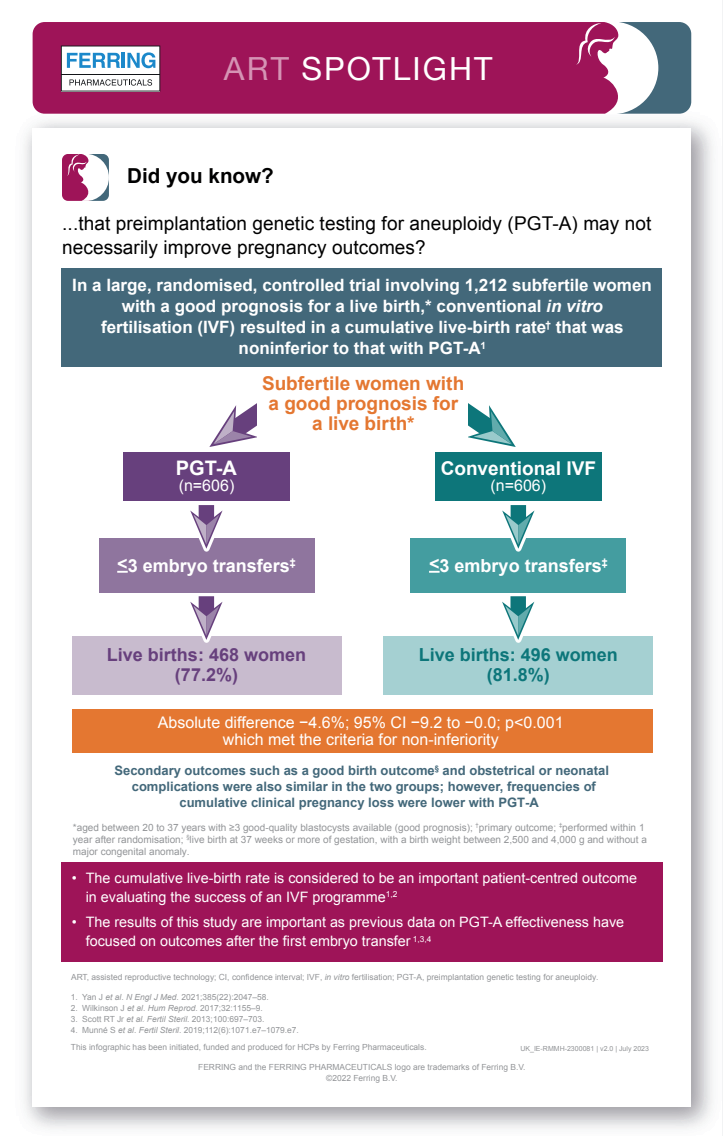
<style>
.page{position:relative;width:723px;height:1136px;background:#fff}
.page>*{position:absolute;margin:0;border:0;box-sizing:border-box;transform-origin:0 0}
.t1{font:31.9px "Helvetica Neue";letter-spacing:.065em;color:#fff}
.t2{font:700 20.6px "Arial";color:#000001}
.t3{font:700 20px "Arial";color:#fff}
.t4{font:19px/24.1px "Arial";letter-spacing:.005em;color:#000001}
.t5{font:700 19px/20px "Arial";color:#e47731;text-align:center}
.t6{font:700 19px "Arial";color:#fff}
.t7{font:700 18px "Arial";color:#fff}
.t8{font:700 18px/20px "Arial";color:#0d767a;text-align:center}
.t9{font:700 18px/20px "Arial";color:#67407d;text-align:center}
.t10{font:700 17px/21px "Arial";color:#fff;text-align:center}
.t11{font:16px/17px "Arial";color:#fff;text-align:center}
.t12{font:14.3px/19px "Arial";color:#fff}
.t13{font:700 13px/16px "Arial";color:#43687a;text-align:center}
.t14{font:10px/12px "Arial";color:#939598}
.t15{font:8.4px/10.8px "Arial";color:#939598;text-align:center}
.t16{font:7px "Arial";color:#939598}
.s1{color:#d593b4}
.s2{font-style:italic}
</style>
<div class="page">
<svg style="left:435px;top:403px;width:91px;height:50px"></svg>
<div style="left:383px;top:635px;width:269px;height:59px;background:#a5d0d2"></div>
<div style="left:410px;top:539px;width:215px;height:54px;background:#449da0"></div>
<svg style="left:429px;top:571px;width:10px;height:2px"></svg>
<div style="left:72px;top:635px;width:269px;height:59px;background:#c8bbce"></div>
<div style="left:99px;top:539px;width:215px;height:54px;background:#8f759e"></div>
<svg style="left:117px;top:571px;width:11px;height:2px"></svg>
<svg style="left:487px;top:505px;width:61px;height:47px"></svg>
<svg style="left:487px;top:596px;width:61px;height:47px"></svg>
<svg style="left:176px;top:596px;width:61px;height:47px"></svg>
<svg style="left:176px;top:505px;width:61px;height:47px"></svg>
<div style="left:123px;top:453px;width:166px;height:48px;background:#67407d"></div>
<div style="left:435px;top:453px;width:166px;height:48px;background:#0d767a"></div>
<svg style="left:199px;top:403px;width:91px;height:53px"></svg>
<div style="left:257px;top:370px;width:210px;height:72px;background:#fff"></div>
<div style="left:62px;top:268px;width:600px;height:99px;background:#43687a"></div>
<div style="left:61px;top:862px;width:601px;height:100px;background:#9e1458"></div>
<div style="left:72px;top:709px;width:580px;height:44px;background:#e47731"></div>
<div style="left:62px;top:154px;width:27px;height:47px;background:#9e1458"></div>
<svg style="left:66px;top:154px;width:43px;height:47px"></svg>
<div style="left:606px;top:22px;width:85px;height:92px;background:#43687a;border-radius:12px"></div>
<div style="left:33px;top:22px;width:588px;height:92px;background:#9e1458;border-radius:12px"></div>
<svg style="left:61px;top:46px;width:99px;height:45px;background:#c3d5e0"></svg>
<svg style="left:573px;top:22px;width:85px;height:92px"></svg>
<h1 class="t1" style="left:224px;top:46px;width:270px"><span class="s1">ART</span> SPOTLIGHT</h1>
<h2 class="t2" style="left:127px;top:162px;width:148px">Did you know?</h2>
<h3 class="t4" style="left:62px;top:211px;width:590px">...that preimplantation genetic testing for aneuploidy (PGT-A) may not necessarily improve pregnancy outcomes?</h3>
<p class="t10" style="left:72px;top:275px;width:581px">In a large, randomised, controlled trial involving 1,212 subfertile women with a good prognosis for a live birth,* conventional <span class="s2">in vitro<br></span>fertilisation (IVF) resulted in a cumulative live-birth rate<sup>†</sup> that was noninferior to that with PGT-A<sup>1</sup></p>
<h3 class="t3" style="left:176px;top:455px;width:63px">PGT-A</h3>
<h3 class="t11" style="left:179px;top:477px;width:57px">(n=606)</h3>
<h3 class="t5" style="left:262px;top:373px;width:203px">Subfertile women with a good prognosis for a live birth*</h3>
<h3 class="t6" style="left:440px;top:455px;width:157px">Conventional IVF</h3>
<h3 class="t11" style="left:490px;top:476px;width:57px">(n=606)</h3>
<h3 class="t7" style="left:117px;top:553px;width:180px">&lt;3 embryo transfers<sup>‡</sup></h3>
<h3 class="t9" style="left:107px;top:645px;width:201px">Live births: 468 women (77.2%)</h3>
<h3 class="t7" style="left:429px;top:553px;width:180px">&lt;3 embryo transfers<sup>‡</sup></h3>
<h3 class="t8" style="left:418px;top:645px;width:201px">Live births: 496 women (81.8%)</h3>
<h3 class="t11" style="left:158px;top:714px;width:407px">Absolute difference −4.6%; 95% CI −9.2 to −0.0; p&lt;0.001 which met the criteria for non-inferiority</h3>
<h3 class="t13" style="left:114px;top:762px;width:495px">Secondary outcomes such as a good birth outcome<sup>§</sup> and obstetrical or neonatal complications were also similar in the two groups; however, frequencies of cumulative clinical pregnancy loss were lower with PGT-A</h3>
<p class="t14" style="left:73px;top:821px;width:575px">*aged between 20 to 37 years with ≥3 good-quality blastocysts available (good prognosis); <sup>†</sup>primary outcome; <sup>‡</sup>performed within 1 year after randomisation; <sup>§</sup>live birth at 37 weeks or more of gestation, with a birth weight between 2,500 and 4,000 g and without a major congenital anomaly.</p>
<h3 class="t12" style="left:86px;top:868px;width:552px;text-indent:-14px">• The cumulative live-birth rate is considered to be an important patient-centred outcome in evaluating the success of an IVF programme<sup>1,2</sup></h3>
<h3 class="t12" style="left:86px;top:913px;width:540px;text-indent:-14px">• The results of this study are important as previous data on PGT-A effectiveness have focused on outcomes after the first embryo transfer <sup>1,3,4</sup></h3>
<p class="t15" style="left:71px;top:971px;width:529px">ART, assisted reproductive technology; CI, confidence interval; IVF, <span class="s2">in vitro</span> fertilisation; PGT-A, preimplantation genetic testing for aneuploidy.</p>
<p class="t15" style="left:71px;top:991px;width:199px">1. Yan J <span class="s2">et al</span>. <span class="s2">N Engl J Med</span>. 2021;385(22):2047–58.</p>
<p class="t15" style="left:71px;top:1002px;width:193px">2. Wilkinson J <span class="s2">et al</span>. <span class="s2">Hum Reprod</span>. 2017;32:1155–9.</p>
<p class="t15" style="left:71px;top:1013px;width:195px">3. Scott RT Jr <span class="s2">et al</span>. <span class="s2">Fertil Steril</span>. 2013;100:697–703.</p>
<p class="t15" style="left:71px;top:1024px;width:229px">4. Munné S <span class="s2">et al</span>. <span class="s2">Fertil Steril</span>. 2019;112(6):1071.e7–1079.e7.</p>
<p class="t15" style="left:71px;top:1042px;width:357px">This infographic has been initiated, funded and produced for HCPs by Ferring Pharmaceuticals.</p>
<p class="t16" style="left:520px;top:1043px;width:130px">UK_IE-RMMH-2300081 | v2.0 | July 2023</p>
<p class="t15" style="left:198px;top:1062px;width:329px">FERRING and the FERRING PHARMACEUTICALS logo are trademarks of Ferring B.V. ©2022 Ferring B.V.</p>
</div>
